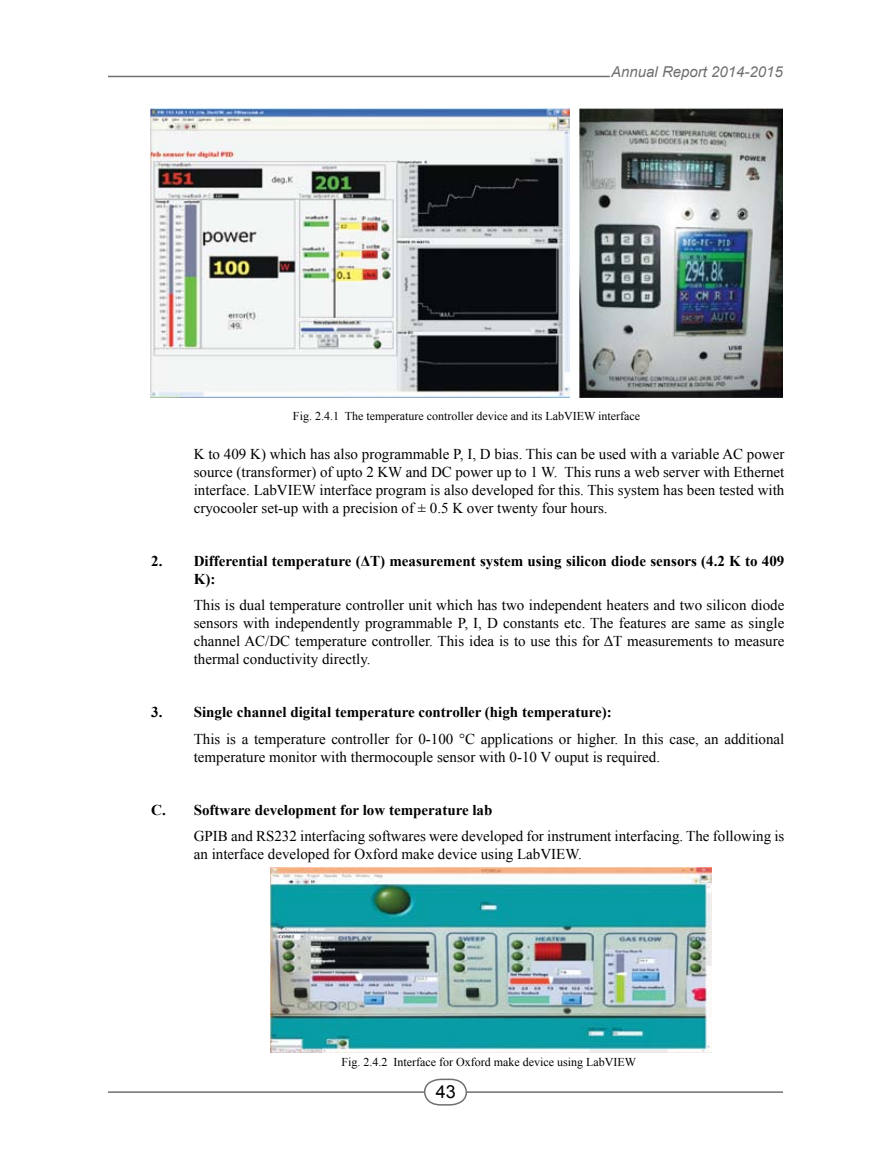
<style>
.page{position:relative;width:891px;height:1161px;background:#fff}
.page>*{position:absolute;margin:0;border:0;box-sizing:border-box;transform-origin:0 0}
.t1{font:18px "Arial";color:#000}
.t2{font:15px/18px "Times New Roman";color:#000;text-align:justify}
.t3{font:700 15px/18px "Times New Roman";color:#000}
.t4{font:italic 15px "Arial";color:#6d6f71}
.t5{font:12px "Times New Roman";color:#000}
</style>
<div class="page">
<hr style="left:108px;top:76px;width:502px;height:1px;background:#6d6f71">
<hr style="left:108px;top:1091px;width:675px;height:2px;background:#6d6f71">
<svg style="left:423px;top:1078px;width:45px;height:28px"></svg>
<img style="left:150px;top:108px;width:420px;height:290px">
<img style="left:579px;top:108px;width:204px;height:290px">
<img style="left:271px;top:867px;width:440px;height:185px">
<p class="t4" style="left:611px;top:62px;width:173px">Annual Report 2014-2015</p>
<p class="t5" style="left:293px;top:408px;width:349px">Fig. 2.4.1 The temperature controller device and its LabVIEW interface</p>
<p class="t2" style="left:194px;top:444px;width:592px">K to 409 K) which has also programmable P, I, D bias. This can be used with a variable AC power source (transformer) of upto 2 KW and DC power up to 1 W. This runs a web server with Ethernet interface. LabVIEW interface program is also developed for this. This system has been tested with cryocooler set-up with a precision of ± 0.5 K over twenty four hours.</p>
<p class="t3" style="left:194px;top:551px;width:592px;text-indent:-43px">2. Differential temperature (ΔT) measurement system using silicon diode sensors (4.2 K to 409<br>K):</p>
<p class="t2" style="left:194px;top:596px;width:592px">This is dual temperature controller unit which has two independent heaters and two silicon diode sensors with independently programmable P, I, D constants etc. The features are same as single channel AC/DC temperature controller. This idea is to use this for ΔT measurements to measure thermal conductivity directly.</p>
<p class="t3" style="left:151px;top:703px;width:462px">3. Single channel digital temperature controller (high temperature):</p>
<p class="t2" style="left:194px;top:729px;width:592px">This is a temperature controller for 0-100 °C applications or higher. In this case, an additional temperature monitor with thermocouple sensor with 0-10 V ouput is required.</p>
<p class="t3" style="left:151px;top:800px;width:343px">C. Software development for low temperature lab</p>
<p class="t2" style="left:194px;top:827px;width:592px">GPIB and RS232 interfacing softwares were developed for instrument interfacing. The following is an interface developed for Oxford make device using LabVIEW.</p>
<p class="t5" style="left:342px;top:1054px;width:296px">Fig. 2.4.2 Interface for Oxford make device using LabVIEW</p>
<p class="t1" style="left:436px;top:1080px;width:22px">43</p>
</div>
